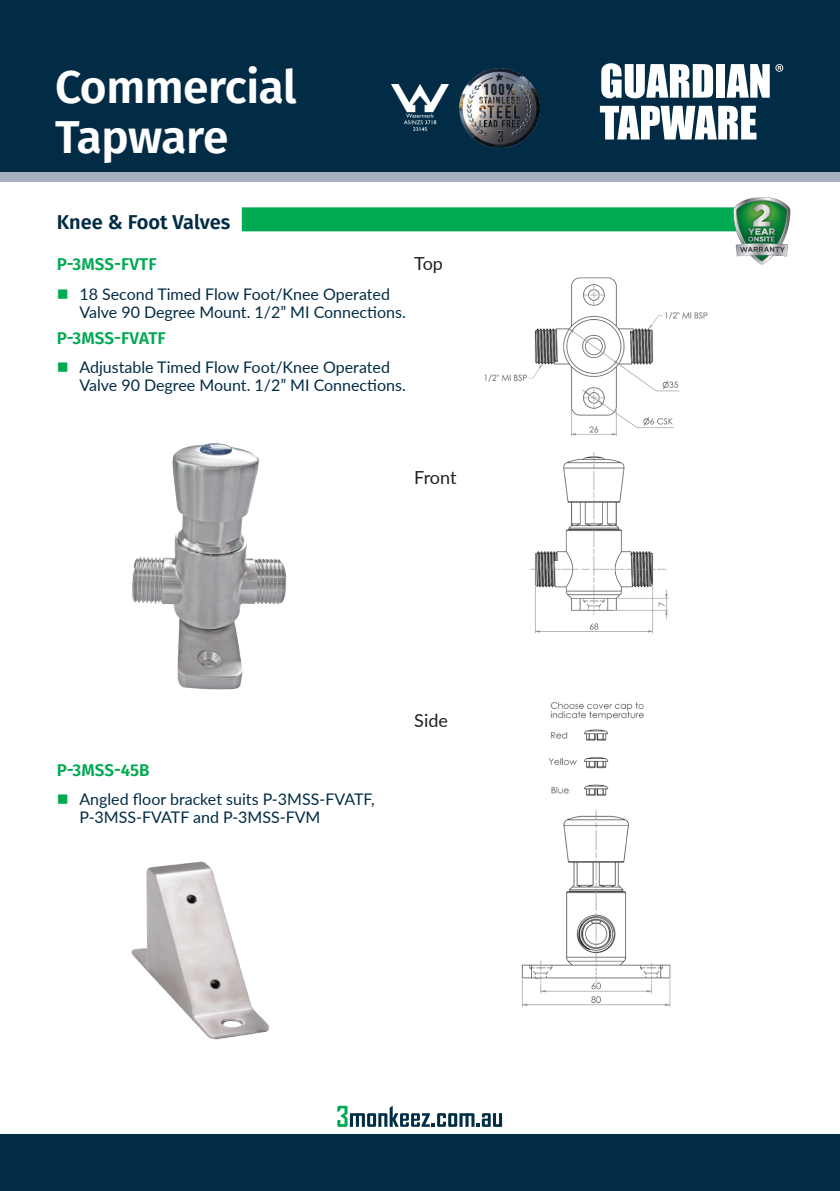
<style>
.page{position:relative;width:840px;height:1191px;background:#fff}
.page>*{position:absolute;margin:0;border:0;box-sizing:border-box;transform-origin:0 0}
.t1{font:600 46px/50px "Fira Sans";letter-spacing:-.01em;color:#fff}
.t2{font:600 20px "Fira Sans";color:#022c45}
.t3{font:18px "Lato";letter-spacing:-.005em;color:#231f20}
.t4{font:600 17px "Fira Sans";color:#00aa52}
.t5{font:16px/18px "Lato";color:#022c45}
</style>
<div class="page">
<div style="left:0;top:1134px;width:839px;height:57px;background:#022c45"></div>
<svg style="left:337px;top:1105px;width:165px;height:22px"></svg>
<div style="left:0;top:0;width:839px;height:181px;background:#a8b0be"></div>
<div style="left:0;top:0;width:839px;height:171px;background:#022c45"></div>
<img style="left:391px;top:85px;width:57px;height:46px">
<img style="left:459px;top:68px;width:81px;height:80px">
<svg style="left:599px;top:106px;width:157px;height:33px"></svg>
<svg style="left:726px;top:64px;width:43px;height:34px"></svg>
<svg style="left:601px;top:63px;width:111px;height:36px"></svg>
<div style="left:716px;top:64px;width:8px;height:34px;background:#fff"></div>
<svg style="left:775px;top:64px;width:7px;height:8px"></svg>
<div style="left:57px;top:207px;width:725px;height:24px;background:#00aa52"></div>
<div style="left:51px;top:200px;width:191px;height:41px;background:#fff"></div>
<img style="left:726px;top:197px;width:65px;height:68px">
<img style="left:132px;top:443px;width:155px;height:247px">
<img style="left:484px;top:277px;width:224px;height:357px">
<img style="left:521px;top:702px;width:150px;height:305px">
<img style="left:131px;top:861px;width:138px;height:179px">
<h1 class="t1" style="left:55px;top:59px;width:243px">Commercial<br>Tapware</h1>
<p class="t2" style="left:57px;top:205px;width:175px">Knee &amp; Foot Valves</p>
<p class="t4" style="left:57px;top:251px;width:102px">P-3MSS-FVTF</p>
<p class="t5" style="left:79px;top:284px;width:328px">18 Second Timed Flow Foot/Knee Operated<br>Valve 90 Degree Mount. 1/2” MI Connections.</p>
<p class="t4" style="left:57px;top:324px;width:111px">P-3MSS-FVATF</p>
<p class="t5" style="left:79px;top:358px;width:328px">Adjustable Timed Flow Foot/Knee Operated<br>Valve 90 Degree Mount. 1/2” MI Connections.</p>
<p class="t3" style="left:414px;top:250px;width:30px">Top</p>
<p class="t3" style="left:414px;top:464px;width:44px">Front</p>
<p class="t4" style="left:57px;top:756px;width:94px">P-3MSS-45B</p>
<p class="t5" style="left:79px;top:789px;width:297px">Angled floor bracket suits P-3MSS-FVATF,<br>P-3MSS-FVATF and P-3MSS-FVM</p>
<p class="t3" style="left:414px;top:708px;width:35px">Side</p>
</div>
